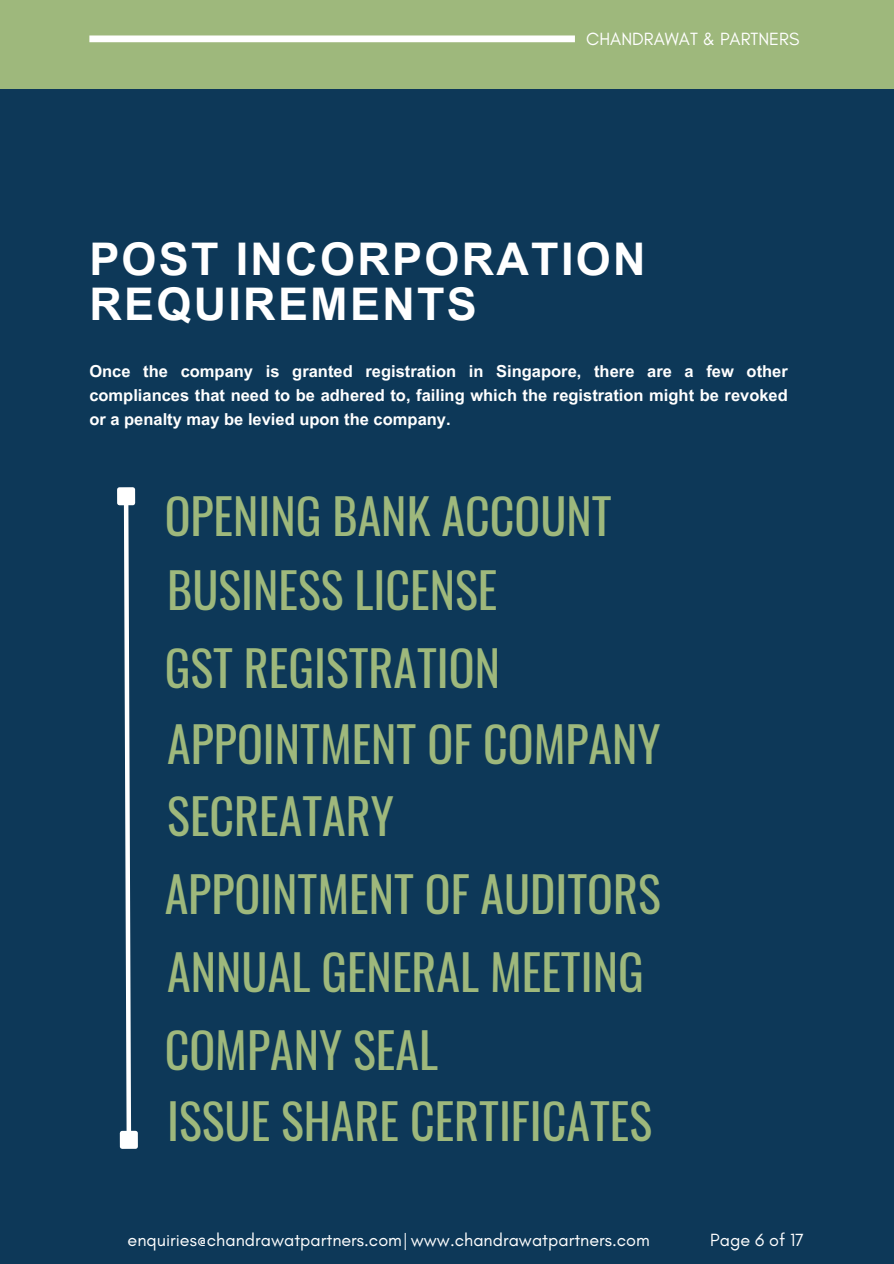
<style>
.page{position:relative;width:894px;height:1264px;background:#fff}
.page>*{position:absolute;margin:0;border:0;box-sizing:border-box;transform-origin:0 0}
.t1{font:48px/72px "Oswald";color:#9eb87c}
.t2{font:700 45px/45px "Arial MT Pro";letter-spacing:.05em;color:#fff}
.t3{font:18px "Glacial Indifference";color:#fff}
.t4{font:700 16.5px/23.7px "Arial MT Pro";color:#fff;text-align:justify}
</style>
<div class="page">
<div style="left:0;top:0;width:893px;height:1263px;background:#0d3858"></div>
<svg style="left:122px;top:505px;width:11px;height:625px"></svg>
<div style="left:119px;top:489px;width:14px;height:14px;background:#fff"></div>
<div style="left:117px;top:487px;width:18px;height:18px;border:4px solid #fff"></div>
<div style="left:122px;top:1133px;width:14px;height:13px;background:#fff"></div>
<div style="left:120px;top:1130px;width:18px;height:18px;border:4px solid #fff"></div>
<div style="left:0;top:0;width:893px;height:89px;background:#9eb87c"></div>
<div style="left:89px;top:35px;width:485px;height:7px;background:#fff"></div>
<p class="t3" style="left:586px;top:28px;width:214px">CHANDRAWAT &amp; PARTNERS</p>
<p class="t2" style="left:89px;top:242px;width:557px">POST INCORPORATION<br>REQUIREMENTS</p>
<h2 class="t4" style="left:89px;top:362px;width:699px">Once the company is granted registration in Singapore, there are a few other compliances that need to be adhered to, failing which the registration might be revoked or a penalty may be levied upon the company.</h2>
<p class="t1" style="left:165px;top:478px;width:448px">OPENING BANK ACCOUNT</p>
<h3 class="t1" style="left:167px;top:552px;width:331px">BUSINESS LICENSE</h3>
<h1 class="t1" style="left:165px;top:630px;width:337px">GST REGISTRATION</h1>
<h4 class="t1" style="left:167px;top:706px;width:494px">APPOINTMENT OF COMPANY<br>SECREATARY</h4>
<p class="t1" style="left:165px;top:856px;width:497px">APPOINTMENT OF AUDITORS</p>
<h2 class="t1" style="left:167px;top:934px;width:478px">ANNUAL GENERAL MEETING</h2>
<h2 class="t1" style="left:165px;top:1012px;width:275px">COMPANY SEAL</h2>
<h2 class="t1" style="left:167px;top:1083px;width:486px">ISSUE SHARE CERTIFICATES</h2>
<h2 class="t3" style="left:128px;top:1228px;width:523px">enquiries@chandrawatpartners.com| www.chandrawatpartners.com</h2>
<h2 class="t3" style="left:710px;top:1228px;width:95px">Page 6 of 17</h2>
</div>
